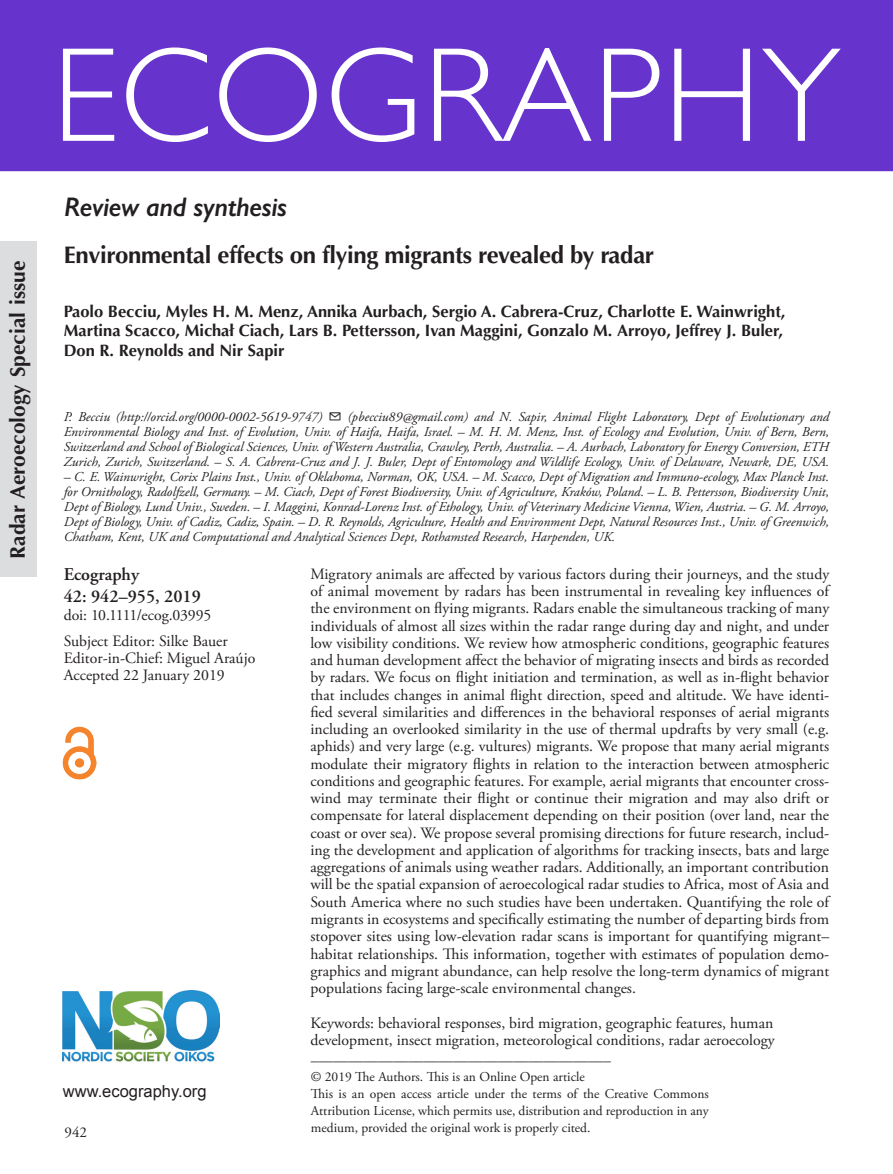
<style>
.page{position:relative;width:893px;height:1174px;background:#fff}
.page>*{position:absolute;margin:0;border:0;box-sizing:border-box;transform-origin:0 0}
.ECOG_Title{font:300 135px "Gill Sans";letter-spacing:.01em;color:#fff}
.AT_TYPE{font:italic 600 27px "Gill Sans";letter-spacing:-.015em;color:#231f20}
.CT{font:700 24px "Optima LT Std";letter-spacing:-.015em;color:#231f20}
.t1{font:700 21px "Optima LT Std";color:#231f20}
.Corres{font:600 18px "Adobe Garamond Pro";color:#231f20}
.AU{font:700 16.5px/19.5px "Optima LT Std";color:#231f20}
.t2{font:16.5px "Arial";color:#231f20}
.ABS_TXT{font:15.75px/17.2px "Adobe Garamond Pro";color:#231f20;text-align:justify}
.Keywords{font:15.75px/17.2px "Adobe Garamond Pro";color:#231f20}
.Corres1{font:15.75px "Adobe Garamond Pro";letter-spacing:-.01em;color:#231f20}
.t3{font:15px "Adobe Garamond Pro";color:#231f20}
.Address{font:italic 13.5px/15px "Adobe Garamond Pro";color:#231f20;text-align:justify}
.FM_Note{font:13.5px/16.8px "Adobe Garamond Pro";color:#231f20;text-align:justify}
</style>
<div class="page">
<div style="left:0;top:241px;width:36px;height:336px;background:#dcdddf"></div>
<div style="left:0;top:0;width:893px;height:171px;background:#63c"></div>
<img style="left:63px;top:990px;width:156px;height:72px">
<img style="left:63px;top:726px;width:34px;height:53px">
<h3 class="t1" style="left:6px;top:559px;width:300px;rotate:-90deg">Radar Aeroecology Special issue</h3>
<p class="ECOG_Title" style="left:52px;top:-10px;width:790px">ECOGRAPHY</p>
<p class="AT_TYPE" style="left:64px;top:191px;width:225px">Review and synthesis</p>
<p class="CT" style="left:64px;top:241px;width:592px">Environmental effects on flying migrants revealed by radar</p>
<p class="AU" style="left:64px;top:302px;width:723px">Paolo Becciu, Myles H. M. Menz, Annika Aurbach, Sergio A. Cabrera-Cruz, Charlotte E. Wainwright,<br>Martina Scacco, Michał Ciach, Lars B. Pettersson, Ivan Maggini, Gonzalo M. Arroyo, Jeffrey J. Buler,<br>Don R. Reynolds and Nir Sapir</p>
<p class="Address" style="left:64px;top:409px;width:767px">P. Becciu (http://orcid.org/0000-0002-5619-9747) ✉ (pbecciu89@gmail.com) and N. Sapir, Animal Flight Laboratory, Dept of Evolutionary and Environmental Biology and Inst. of Evolution, Univ. of Haifa, Haifa, Israel. – M. H. M. Menz, Inst. of Ecology and Evolution, Univ. of Bern, Bern, Switzerland and School of Biological Sciences, Univ. of Western Australia, Crawley, Perth, Australia. – A. Aurbach, Laboratory for Energy Conversion, ETH Zurich, Zurich, Switzerland. – S. A. Cabrera-Cruz and J. J. Buler, Dept of Entomology and Wildlife Ecology, Univ. of Delaware, Newark, DE, USA.</p>
<p class="Address" style="left:64px;top:469px;width:767px">– C. E. Wainwright, Corix Plains Inst., Univ. of Oklahoma, Norman, OK, USA. – M. Scacco, Dept of Migration and Immuno-ecology, Max Planck Inst. for Ornithology, Radolfzell, Germany. – M. Ciach, Dept of Forest Biodiversity, Univ. of Agriculture, Kraków, Poland. – L. B. Pettersson, Biodiversity Unit, Dept of Biology, Lund Univ., Sweden. – I. Maggini, Konrad-Lorenz Inst. of Ethology, Univ. of Veterinary Medicine Vienna, Wien, Austria. – G. M. Arroyo, Dept of Biology, Univ. of Cadiz, Cadiz, Spain. – D. R. Reynolds, Agriculture, Health and Environment Dept, Natural Resources Inst., Univ. of Greenwich, Chatham, Kent, UK and Computational and Analytical Sciences Dept, Rothamsted Research, Harpenden, UK.</p>
<p class="Corres" style="left:64px;top:564px;width:77px">Ecography</p>
<p class="Corres" style="left:64px;top:586px;width:139px">42: 942–955, 2019</p>
<p class="Corres1" style="left:64px;top:605px;width:149px">doi: 10.1111/ecog.03995</p>
<p class="ABS_TXT" style="left:64px;top:632px;width:165px">Subject Editor: Silke Bauer</p>
<p class="ABS_TXT" style="left:64px;top:650px;width:193px">Editor-in-Chief: Miguel Araújo</p>
<p class="ABS_TXT" style="left:64px;top:667px;width:163px">Accepted 22 January 2019</p>
<p class="t2" style="left:63px;top:1080px;width:145px">www.ecography.org</p>
<p class="t3" style="left:65px;top:1123px;width:24px">942</p>
<p class="ABS_TXT" style="left:310px;top:566px;width:520px">Migratory animals are affected by various factors during their journeys, and the study of animal movement by radars has been instrumental in revealing key influences of the environment on flying migrants. Radars enable the simultaneous tracking of many individuals of almost all sizes within the radar range during day and night, and under low visibility conditions. We review how atmospheric conditions, geographic features and human development affect the behavior of migrating insects and birds as recorded by radars. We focus on flight initiation and termination, as well as in-flight behavior that includes changes in animal flight direction, speed and altitude. We have identi&shy;fied several similarities and differences in the behavioral responses of aerial migrants including an overlooked similarity in the use of thermal updrafts by very small (e.g. aphids) and very large (e.g. vultures) migrants. We propose that many aerial migrants modulate their migratory flights in relation to the interaction between atmospheric conditions and geographic features. For example, aerial migrants that encounter cross&shy;wind may terminate their flight or continue their migration and may also drift or compensate for lateral displacement depending on their position (over land, near the coast or over sea). We propose several promising directions for future research, includ&shy;ing the development and application of algorithms for tracking insects, bats and large aggregations of animals using weather radars. Additionally, an important contribution will be the spatial expansion of aeroecological radar studies to Africa, most of Asia and South America where no such studies have been undertaken. Quantifying the role of migrants in ecosystems and specifically estimating the number of departing birds from stopover sites using low-elevation radar scans is important for quantifying migrant– habitat relationships. This information, together with estimates of population demo&shy;graphics and migrant abundance, can help resolve the long-term dynamics of migrant populations facing large-scale environmental changes.</p>
<p class="Keywords" style="left:310px;top:1014px;width:466px">Keywords: behavioral responses, bird migration, geographic features, human development, insect migration, meteorological conditions, radar aeroecology</p>
<p class="t3" style="left:311px;top:1051px;width:301px">––––––––––––––––––––––––––––––––––––––––</p>
<p class="FM_Note" style="left:311px;top:1069px;width:275px">© 2019 The Authors. This is an Online Open article</p>
<p class="FM_Note" style="left:311px;top:1086px;width:399px">This is an open access article under the terms of the Creative Commons Attribution License, which permits use, distribution and reproduction in any medium, provided the original work is properly cited.</p>
</div>
